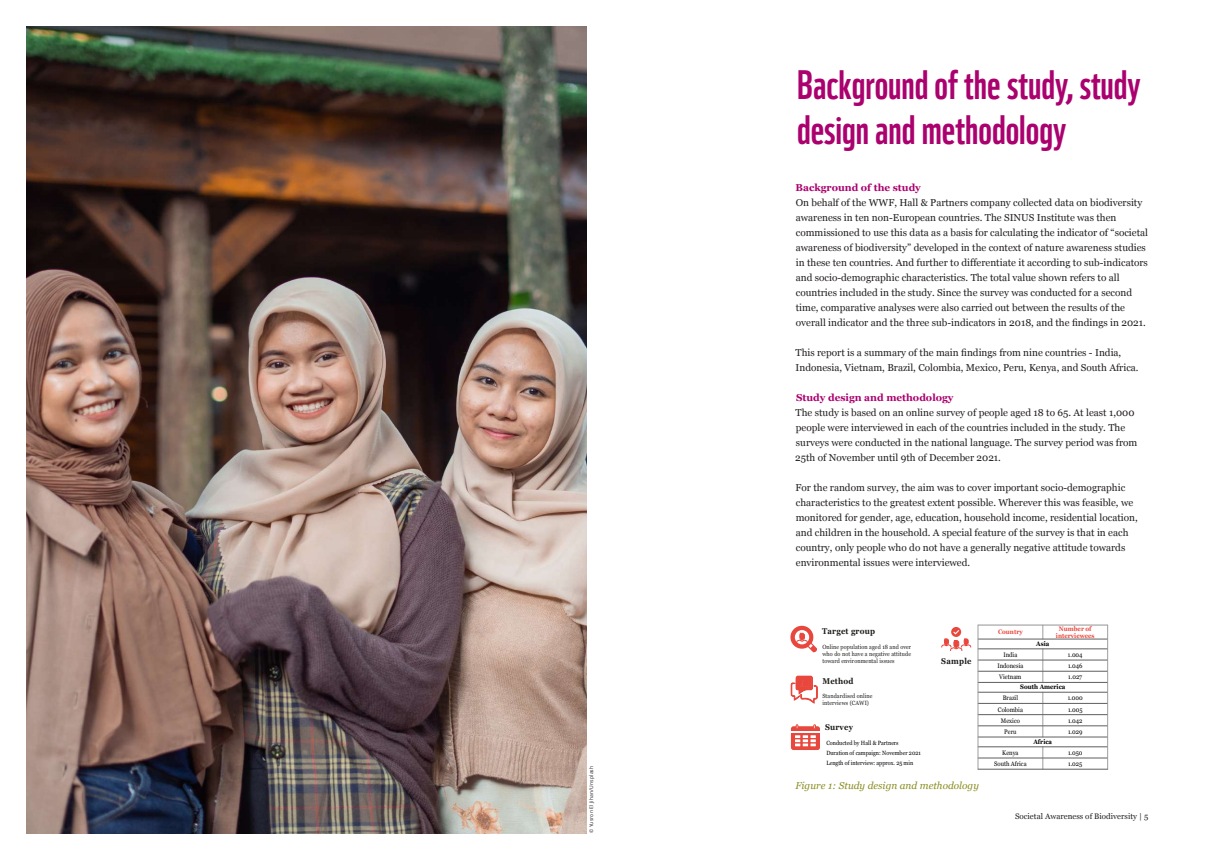
<style>
.page{position:relative;width:1208px;height:859px;background:#fff}
.page>*{position:absolute;margin:0;border:0;box-sizing:border-box;transform-origin:0 0}
.t1{font:40px/45px "WWF";color:#aa016e}
.t2{font:10px/15px "Georgia";color:#231f20}
.t3{font:700 10px "Georgia";color:#aa016e}
.t4{font:italic 10px "Georgia";letter-spacing:.005em;color:#8a8d20}
.t5{font:700 8.4px "Georgia";letter-spacing:.03em;color:#1d1d1b;scale:.9 1}
.t6{font:8px "Georgia";letter-spacing:.005em;color:#231f20}
.t7{font:6.5px "Georgia";color:#000;scale:.9 1}
.t8{font:700 6.5px/7.1px "Georgia";color:#e9473d;text-align:center;scale:.9 1}
.t9{font:700 6.5px "Georgia";color:#000;scale:.9 1}
.t10{font:6.1px/7.3px "Georgia";letter-spacing:.015em;color:#1d1d1b;text-align:justify;scale:.9 1}
.t11{font:6.1px/10.1px "Georgia";color:#000;scale:.9 1}
.t12{font:5px "Open Sans";letter-spacing:.035em;color:#231f20}
</style>
<div class="page">
<svg style="left:1042px;top:626px;width:1px;height:13px"></svg>
<hr style="left:1042px;top:648px;width:1px;height:35px;background:#999">
<hr style="left:1042px;top:692px;width:1px;height:45px;background:#999">
<svg style="left:1042px;top:747px;width:1px;height:22px"></svg>
<hr style="left:977px;top:639px;width:130px;height:1px;background:#666">
<hr style="left:977px;top:648px;width:130px;height:1px;background:#666">
<hr style="left:977px;top:660px;width:130px;height:1px;background:#666">
<hr style="left:977px;top:671px;width:130px;height:1px;background:#666">
<hr style="left:977px;top:682px;width:130px;height:1px;background:#666">
<hr style="left:977px;top:692px;width:130px;height:1px;background:#666">
<hr style="left:977px;top:703px;width:130px;height:1px;background:#666">
<hr style="left:977px;top:714px;width:130px;height:1px;background:#666">
<hr style="left:977px;top:725px;width:130px;height:1px;background:#666">
<hr style="left:977px;top:737px;width:130px;height:1px;background:#666">
<hr style="left:977px;top:746px;width:130px;height:1px;background:#666">
<hr style="left:977px;top:758px;width:130px;height:1px;background:#666">
<hr style="left:977px;top:625px;width:1px;height:144px;background:#999">
<hr style="left:1107px;top:625px;width:1px;height:144px;background:#999">
<hr style="left:977px;top:625px;width:130px;height:1px;background:#999">
<hr style="left:977px;top:769px;width:130px;height:1px;background:#666">
<img style="left:26px;top:26px;width:560px;height:808px">
<svg style="left:941px;top:627px;width:30px;height:24px"></svg>
<svg style="left:791px;top:676px;width:26px;height:27px"></svg>
<svg style="left:791px;top:627px;width:21px;height:21px"></svg>
<div style="left:790px;top:626px;width:23px;height:23px;border:2px solid #e8473d;border-radius:50%"></div>
<div style="left:793px;top:628px;width:18px;height:18px;border:2px solid #e8473d;border-radius:50%"></div>
<svg style="left:796px;top:632px;width:21px;height:21px"></svg>
<div style="left:791px;top:727px;width:28px;height:22px;background:linear-gradient(to right,#e8473d,#e8473d);border-radius:2px"></div>
<div style="left:791px;top:726px;width:29px;height:24px;border:1px solid #e8473d;border-radius:2px"></div>
<svg style="left:791px;top:725px;width:29px;height:21px"></svg>
<p class="t12" style="left:588px;top:833px;width:69px;rotate:-90deg">© Yusron El Jihan/Unsplash</p>
<h1 class="t1" style="left:797px;top:58px;width:345px">Background of the study, study design and methodology</h1>
<p class="t3" style="left:795px;top:180px;width:127px">Background of the study</p>
<p class="t2" style="left:795px;top:195px;width:354px">On behalf of the WWF, Hall &amp; Partners company collected data on biodiversity awareness in ten non-European countries. The SINUS Institute was then commissioned to use this data as a basis for calculating the indicator of “societal awareness of biodiversity” developed in the context of nature awareness studies in these ten countries. And further to differentiate it according to sub-indicators and socio-demographic characteristics. The total value shown refers to all countries included in the study. Since the survey was conducted for a second time, comparative analyses were also carried out between the results of the overall indicator and the three sub-indicators in 2018, and the findings in 2021.</p>
<p class="t2" style="left:795px;top:345px;width:344px">This report is a summary of the main findings from nine countries - India,<br>Indonesia, Vietnam, Brazil, Colombia, Mexico, Peru, Kenya, and South Africa.</p>
<p class="t3" style="left:796px;top:390px;width:159px">Study design and methodology</p>
<p class="t2" style="left:795px;top:405px;width:343px">The study is based on an online survey of people aged 18 to 65. At least 1,000 people were interviewed in each of the countries included in the study. The surveys were conducted in the national language. The survey period was from 25th of November until 9th of December 2021.</p>
<p class="t2" style="left:795px;top:480px;width:344px">For the random survey, the aim was to cover important socio-demographic characteristics to the greatest extent possible. Wherever this was feasible, we monitored for gender, age, education, household income, residential location, and children in the household. A special feature of the survey is that in each country, only people who do not have a generally negative attitude towards environmental issues were interviewed.</p>
<p class="t5" style="left:822px;top:625px;width:60px">Target group</p>
<p class="t10" style="left:822px;top:642px;width:100px">Online population aged 18 and over who do not have a negative attitude toward environmental issues</p>
<p class="t5" style="left:822px;top:675px;width:36px">Method</p>
<p class="t10" style="left:822px;top:692px;width:57px">Standardised online interviews (CAWI)</p>
<p class="t5" style="left:825px;top:721px;width:33px">Survey</p>
<p class="t11" style="left:826px;top:737px;width:106px">Conducted by Hall &amp; Partners<br>Duration of campaign: November 2021<br>Length of interview: approx. 25 min</p>
<p class="t5" style="left:941px;top:654px;width:35px">Sample</p>
<p class="t4" style="left:795px;top:778px;width:185px">Figure 1: Study design and methodology</p>
<p class="t8" style="left:998px;top:628px;width:29px">Country</p>
<p class="t8" style="left:1056px;top:624px;width:44px">Number of interviewees</p>
<p class="t9" style="left:1036px;top:639px;width:16px">Asia</p>
<p class="t7" style="left:1003px;top:650px;width:17px">India</p>
<p class="t7" style="left:1068px;top:650px;width:18px">1.004</p>
<p class="t7" style="left:997px;top:661px;width:30px">Indonesia</p>
<p class="t7" style="left:1068px;top:661px;width:18px">1.046</p>
<p class="t7" style="left:999px;top:672px;width:26px">Vietnam</p>
<p class="t7" style="left:1068px;top:672px;width:17px">1.027</p>
<p class="t9" style="left:1020px;top:682px;width:52px">South America</p>
<p class="t7" style="left:1002px;top:693px;width:18px">Brazil</p>
<p class="t7" style="left:1067px;top:693px;width:18px">1.000</p>
<p class="t7" style="left:998px;top:705px;width:29px">Colombia</p>
<p class="t7" style="left:1068px;top:705px;width:18px">1.005</p>
<p class="t7" style="left:1001px;top:716px;width:23px">Mexico</p>
<p class="t7" style="left:1068px;top:716px;width:17px">1.042</p>
<p class="t7" style="left:1004px;top:727px;width:15px">Peru</p>
<p class="t7" style="left:1068px;top:727px;width:18px">1.029</p>
<p class="t9" style="left:1033px;top:737px;width:22px">Africa</p>
<p class="t7" style="left:1002px;top:748px;width:20px">Kenya</p>
<p class="t7" style="left:1068px;top:748px;width:18px">1.050</p>
<p class="t7" style="left:994px;top:759px;width:38px">South Africa</p>
<p class="t7" style="left:1068px;top:759px;width:17px">1.025</p>
<p class="t6" style="left:1015px;top:810px;width:135px">Societal Awareness of Biodiversity | 5</p>
</div>
